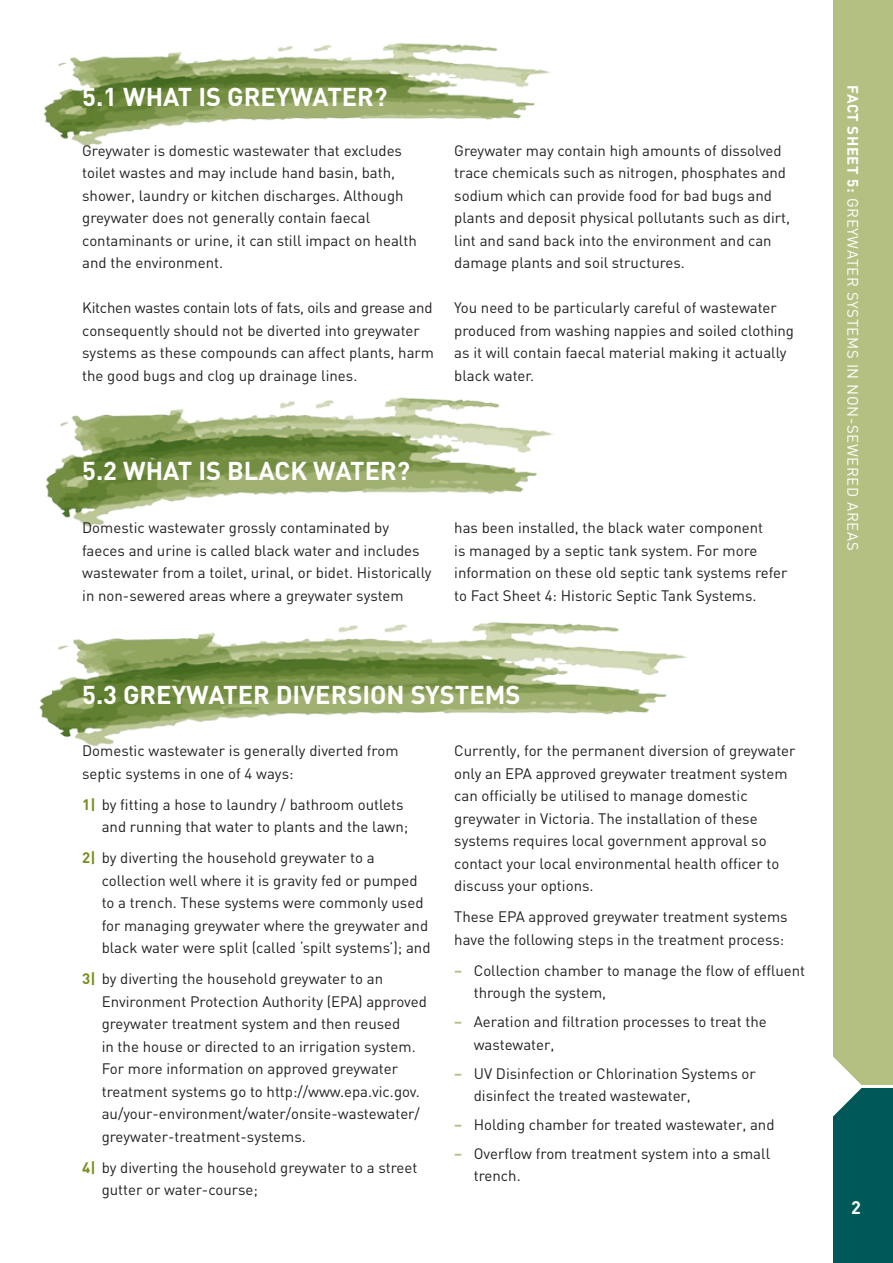
<style>
.page{position:relative;width:893px;height:1263px;background:#fff}
.page>*{position:absolute;margin:0;border:0;box-sizing:border-box;transform-origin:0 0}
.t1{font:700 25.5px "DIN";color:#fff}
.t2{font:700 18px "DIN";color:#fff}
.t3{font:15px/22.5px "DIN";color:#231f20}
.t4{font:15px "DIN";letter-spacing:.04em;color:#fff}
.s1{font-weight:700;color:#788e1d}
.s2{font-weight:700;color:#b4c082}
.s3{font-weight:700}
</style>
<div class="page">
<div style="left:833px;top:0;width:60px;height:1084px;background:#b4c082"></div>
<div style="left:833px;top:1089px;width:60px;height:174px;background:#005958"></div>
<svg style="left:833px;top:1056px;width:29px;height:61px"></svg>
<img style="left:43px;top:43px;width:508px;height:104px">
<img style="left:45px;top:397px;width:508px;height:130px">
<img style="left:39px;top:621px;width:648px;height:125px">
<h1 class="t1" style="left:82px;top:80px;width:307px">5.1 WHAT IS GREYWATER?</h1>
<p class="t3" style="left:82px;top:139px;width:336px">Greywater is domestic wastewater that excludes toilet wastes and may include hand basin, bath, shower, laundry or kitchen discharges. Although greywater does not generally contain faecal contaminants or urine, it can still impact on health and the environment.</p>
<p class="t3" style="left:82px;top:296px;width:353px">Kitchen wastes contain lots of fats, oils and grease and consequently should not be diverted into greywater systems as these compounds can affect plants, harm the good bugs and clog up drainage lines.</p>
<p class="t3" style="left:454px;top:139px;width:337px">Greywater may contain high amounts of dissolved trace chemicals such as nitrogen, phosphates and sodium which can provide food for bad bugs and plants and deposit physical pollutants such as dirt, lint and sand back into the environment and can damage plants and soil structures.</p>
<p class="t3" style="left:454px;top:296px;width:341px">You need to be particularly careful of wastewater produced from washing nappies and soiled clothing as it will contain faecal material making it actually black water.</p>
<h1 class="t1" style="left:82px;top:455px;width:330px">5.2 WHAT IS BLACK WATER?</h1>
<p class="t3" style="left:82px;top:516px;width:351px">Domestic wastewater grossly contaminated by faeces and urine is called black water and includes wastewater from a toilet, urinal, or bidet. Historically in non-sewered areas where a greywater system</p>
<p class="t3" style="left:454px;top:516px;width:335px">has been installed, the black water component<br>is managed by a septic tank system. For more information on these old septic tank systems refer to Fact Sheet 4: Historic Septic Tank Systems.</p>
<h1 class="t1" style="left:82px;top:678px;width:420px">5.3 GREYWATER DIVERSION SYSTEMS</h1>
<p class="t3" style="left:82px;top:739px;width:318px">Domestic wastewater is generally diverted from septic systems in one of 4 ways:</p>
<p class="t3" style="left:102px;top:793px;width:308px;text-indent:-20px"><span class="s1">1|</span> by fitting a hose to laundry / bathroom outlets and running that water to plants and the lawn;</p>
<p class="t3" style="left:102px;top:846px;width:330px;text-indent:-20px"><span class="s1">2|</span> by diverting the household greywater to a collection well where it is gravity fed or pumped to a trench. These systems were commonly used for managing greywater where the greywater and black water were split (called ‘spilt systems’); and</p>
<p class="t3" style="left:102px;top:967px;width:327px;text-indent:-19px"><span class="s1">3|</span> by diverting the household greywater to an Environment Protection Authority (EPA) approved greywater treatment system and then reused<br>in the house or directed to an irrigation system.<br>For more information on approved greywater treatment systems go to http://www.epa.vic.gov. au/your-environment/water/onsite-wastewater/ greywater-treatment-systems.</p>
<p class="t3" style="left:102px;top:1156px;width:317px;text-indent:-20px"><span class="s1">4|</span> by diverting the household greywater to a street gutter or water-course;</p>
<p class="t3" style="left:454px;top:739px;width:343px">Currently, for the permanent diversion of greywater only an E PA approved greywater treatment system can officially be utilised to manage domestic greywater in Victoria. The installation of these systems requires local government approval so contact your local environmental health officer to discuss your options.</p>
<p class="t3" style="left:454px;top:905px;width:335px">These E PA approved greywater treatment systems have the following steps in the treatment process:</p>
<p class="t3" style="left:474px;top:959px;width:333px;text-indent:-19px"><span class="s2">–</span> Collection chamber to manage the flow of effluent through the system,</p>
<p class="t3" style="left:474px;top:1010px;width:295px;text-indent:-19px"><span class="s2">–</span> Aeration and filtration processes to treat the wastewater,</p>
<p class="t3" style="left:474px;top:1062px;width:284px;text-indent:-19px"><span class="s2">–</span> UV Disinfection or Chlorination Systems or disinfect the treated wastewater,</p>
<p class="t3" style="left:454px;top:1113px;width:322px"><span class="s2">–</span> Holding chamber for treated wastewater, and</p>
<p class="t3" style="left:474px;top:1142px;width:298px;text-indent:-19px"><span class="s2">–</span> Overflow from treatment system into a small trench.</p>
<p class="t4" style="left:862px;top:85px;width:465px;rotate:90deg"><span class="s3">FACT SHEET 5:</span> Greywater Systems in N on-Sewered Areas</p>
<p class="t2" style="left:851px;top:1196px;width:11px">2</p>
</div>
